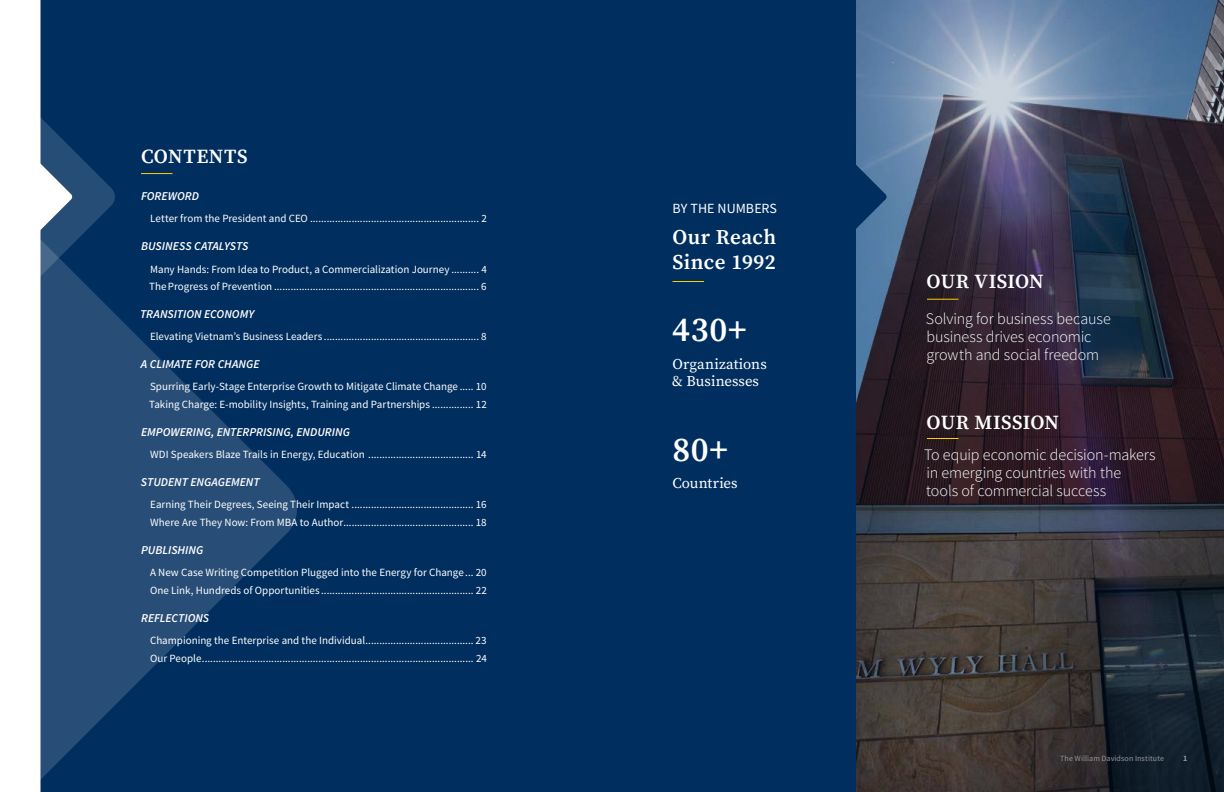
<style>
.page{position:relative;width:1224px;height:792px;background:#fff}
.page>*{position:absolute;margin:0;border:0;box-sizing:border-box;transform-origin:0 0}
.t1{font:600 34.4px "Source Serif Pro";color:#fff}
.t2{font:600 21px/25px "Source Serif Pro";letter-spacing:.015em;color:#fff}
.t3{font:600 20px "Source Serif Pro";letter-spacing:.025em;color:#fff}
.t4{font:300 16px/18px "Source Sans Pro";letter-spacing:-.01em;color:#fff}
.t5{font:14.9px/17.2px "Source Serif Pro";letter-spacing:.005em;color:#fff}
.t6{font:14px "Source Sans Pro";color:#fff}
.t7{font:italic 600 12px "Source Sans Pro";color:#fff}
.t8{font:11px/17.7px "Source Sans Pro";color:#fff}
.t9{font:8px "Source Sans Pro";letter-spacing:.01em;color:#939598}
.t10{font:700 8px "Source Sans Pro";color:#939598}
</style>
<div class="page">
<div style="left:116px;top:0;width:741px;height:792px;background:#002e5e"></div>
<svg style="left:116px;top:202px;width:184px;height:590px;fill:#002e5e"></svg>
<img style="left:857px;top:0;width:367px;height:792px">
<svg style="left:850px;top:163px;width:37px;height:68px"></svg>
<svg style="left:40px;top:0;width:76px;height:792px"></svg>
<hr style="left:672px;top:281px;width:32px;height:1px;background:#ffcf01">
<hr style="left:141px;top:173px;width:31px;height:1px;background:#ffcf01">
<hr style="left:927px;top:299px;width:31px;height:1px;background:#ffcf01">
<hr style="left:927px;top:438px;width:31px;height:1px;background:#ffcf01">
<h3 class="t3" style="left:141px;top:143px;width:108px">CONTENTS</h3>
<p class="t7" style="left:141px;top:188px;width:59px">FOREWORD</p>
<p class="t8" style="left:150px;top:210px;width:338px">Letter from the President and CEO ............................................................. 2</p>
<p class="t7" style="left:141px;top:239px;width:109px">BUSINESS CATALYSTS</p>
<p class="t8" style="left:149px;top:260px;width:339px">Many Hands: From Idea to Product, a Commercialization Journey .......... 4<br>The Progress of Prevention .......................................................................... 6</p>
<p class="t7" style="left:140px;top:306px;width:116px">TRANSITION ECONOMY</p>
<p class="t8" style="left:150px;top:328px;width:338px">Elevating Vietnam’s Business Leaders ........................................................ 8</p>
<p class="t7" style="left:141px;top:356px;width:120px">A CLIMATE FOR CHANGE</p>
<p class="t8" style="left:149px;top:378px;width:339px">Spurring Early-Stage Enterprise Growth to Mitigate Climate Change ..... 10<br>Taking Charge: E-mobility Insights, Training and Partnerships ............... 12</p>
<p class="t7" style="left:141px;top:424px;width:210px">EMPOWERING, ENTERPRISING, ENDURING</p>
<p class="t8" style="left:150px;top:446px;width:338px">WDI Speakers Blaze Trails in Energy, Education ...................................... 14</p>
<p class="t7" style="left:141px;top:474px;width:120px">STUDENT ENGAGEMENT</p>
<p class="t8" style="left:150px;top:496px;width:338px">Earning Their Degrees, Seeing Their Impact ............................................ 16<br>Where Are They Now: From MBA to Author............................................... 18</p>
<p class="t7" style="left:141px;top:542px;width:64px">PUBLISHING</p>
<p class="t8" style="left:150px;top:564px;width:338px">A New Case Writing Competition Plugged into the Energy for Change ... 20<br>One Link, Hundreds of Opportunities ....................................................... 22</p>
<p class="t7" style="left:141px;top:610px;width:70px">REFLECTIONS</p>
<p class="t8" style="left:150px;top:631px;width:338px">Championing the Enterprise and the Individual....................................... 23<br>Our People.................................................................................................. 24</p>
<p class="t6" style="left:673px;top:200px;width:106px">BY THE NUMBERS</p>
<h2 class="t2" style="left:673px;top:225px;width:105px">Our Reach<br>Since 1992</h2>
<h1 class="t1" style="left:672px;top:306px;width:76px">430+</h1>
<h3 class="t5" style="left:672px;top:355px;width:96px">Organizations &amp; Businesses</h3>
<h1 class="t1" style="left:672px;top:426px;width:57px">80+</h1>
<h3 class="t5" style="left:672px;top:475px;width:67px">Countries</h3>
<h3 class="t3" style="left:927px;top:268px;width:119px">OUR VISION</h3>
<h3 class="t4" style="left:926px;top:309px;width:186px">Solving for business because business drives economic growth and social freedom</h3>
<h3 class="t3" style="left:927px;top:409px;width:134px">OUR MISSION</h3>
<h3 class="t4" style="left:924px;top:446px;width:233px">To equip economic decision-makers in emerging countries with the<br>tools of commercial success</h3>
<p class="t9" style="left:1060px;top:753px;width:105px">The William Davidson Institute</p>
<p class="t10" style="left:1183px;top:753px;width:6px">1</p>
</div>
